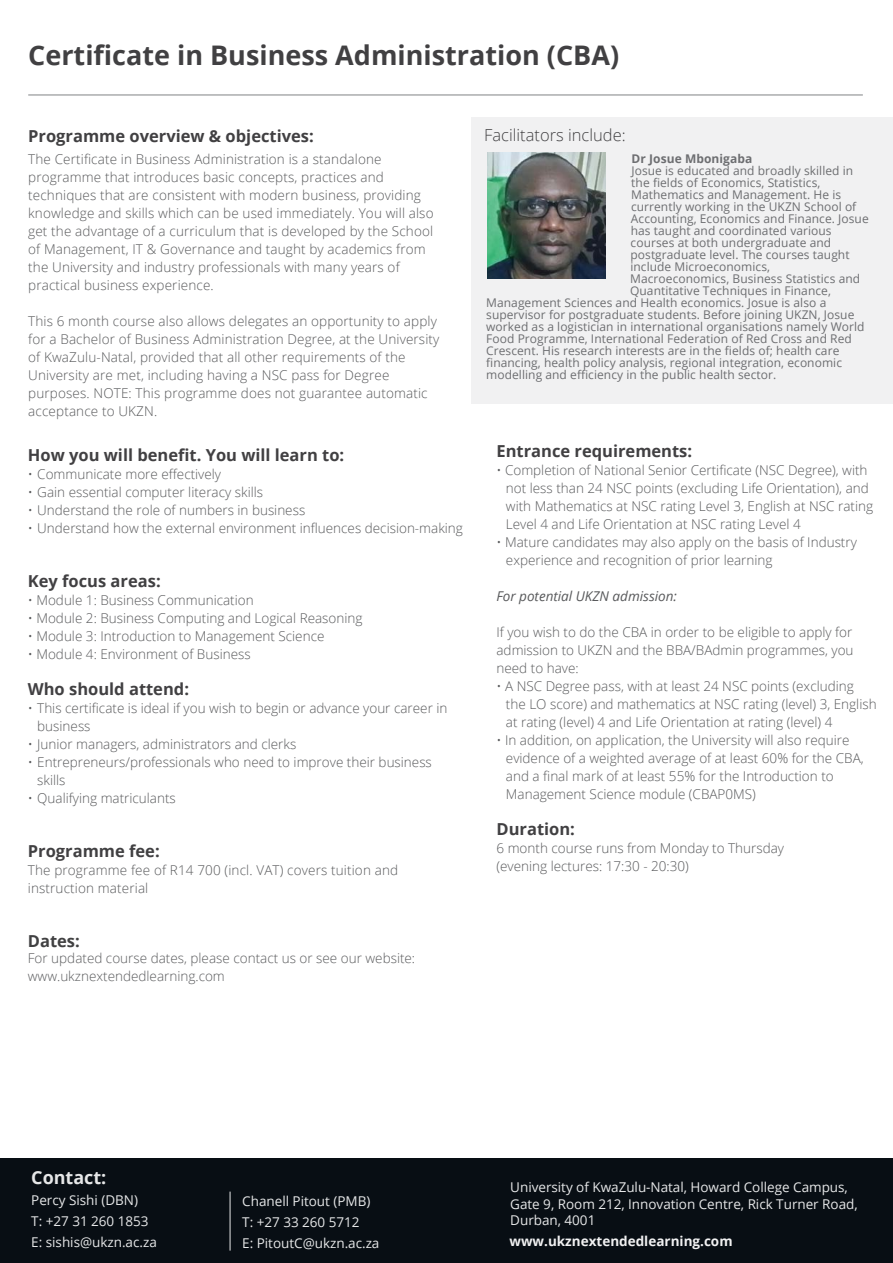
<style>
.page{position:relative;width:893px;height:1263px;background:#fff}
.page>*{position:absolute;margin:0;border:0;box-sizing:border-box;transform-origin:0 0}
.t1{font:700 27px "Open Sans";color:#414042}
.t2{font:700 18px "Open Sans";color:#e6e7e8}
.t3{font:700 16.5px "Open Sans";color:#414042}
.t4{font:300 16.5px "Open Sans";color:#414042}
.t5{font:700 16.5px "Open Sans";color:#414142}
.t6{font:300 13.5px/18px "Open Sans";color:#58595b}
.t7{font:13.5px/21px "Open Sans";color:#e6e7e8}
.t8{font:300 13.5px/18px "Open Sans";color:#595a5c}
.t9{font:700 13.5px "Open Sans";color:#f1f1f2}
.t10{font:italic 13.5px "Open Sans";color:#58595b}
.t11{font:12px "Open Sans";letter-spacing:.005em;color:#6d6e71}
.t12{font:700 12px "Open Sans";letter-spacing:.005em;color:#6d6e71}
</style>
<div class="page">
<div style="left:0;top:1158px;width:893px;height:105px;background:#080e14"></div>
<div style="left:471px;top:117px;width:422px;height:286px;background:#f1f1f2"></div>
<hr style="left:28px;top:95px;width:835px;height:1px;background:#808285">
<img style="left:488px;top:152px;width:118px;height:126px">
<hr style="left:230px;top:1191px;width:1px;height:59px;background:#e7e7e8">
<h1 class="t1" style="left:28px;top:37px;width:592px">Certificate in Business Administration (CBA)</h1>
<p class="t3" style="left:28px;top:124px;width:287px">Programme overview &amp; objectives:</p>
<p class="t6" style="left:28px;top:149px;width:407px">The Certificate in Business Administration is a standalone programme that introduces basic concepts, practices and techniques that are consistent with modern business, providing knowledge and skills which can be used immediately. You will also get the advantage of a curriculum that is developed by the School of Management, IT &amp; Governance and taught by academics from the University and industry professionals with many years of practical business experience.</p>
<p class="t6" style="left:28px;top:311px;width:413px">This 6 month course also allows delegates an opportunity to apply for a Bachelor of Business Administration Degree, at the University of KwaZulu-Natal, provided that all other requirements of the University are met, including having a NSC pass for Degree purposes. NOTE: This programme does not guarantee automatic acceptance to UKZN.</p>
<p class="t3" style="left:28px;top:443px;width:318px">How you will benefit. You will learn to:</p>
<p class="t6" style="left:28px;top:464px;width:195px">• Communicate more effectively</p>
<p class="t6" style="left:28px;top:482px;width:237px">• Gain essential computer literacy skills</p>
<p class="t6" style="left:28px;top:500px;width:279px">• Understand the role of numbers in business</p>
<p class="t6" style="left:28px;top:518px;width:437px">• Understand how the external environment influences decision-making</p>
<p class="t3" style="left:28px;top:569px;width:134px">Key focus areas:</p>
<p class="t6" style="left:28px;top:590px;width:227px">• Module 1: Business Communication</p>
<p class="t6" style="left:28px;top:608px;width:336px">• Module 2: Business Computing and Logical Reasoning</p>
<p class="t6" style="left:28px;top:626px;width:298px">• Module 3: Introduction to Management Science</p>
<p class="t6" style="left:28px;top:644px;width:224px">• Module 4: Environment of Business</p>
<p class="t3" style="left:28px;top:677px;width:163px">Who should attend:</p>
<p class="t6" style="left:37px;top:698px;width:412px;text-indent:-9px">• This certificate is ideal if you wish to begin or advance your career in business</p>
<p class="t6" style="left:28px;top:734px;width:270px">• Junior managers, administrators and clerks</p>
<p class="t6" style="left:37px;top:752px;width:396px;text-indent:-9px">• Entrepreneurs/professionals who need to improve their business skills</p>
<p class="t6" style="left:28px;top:788px;width:150px">• Qualifying matriculants</p>
<p class="t3" style="left:28px;top:839px;width:133px">Programme fee:</p>
<p class="t6" style="left:28px;top:860px;width:372px">The programme fee of R14 700 (incl. VAT) covers tuition and instruction material</p>
<p class="t5" style="left:28px;top:929px;width:53px">Dates:</p>
<p class="t8" style="left:28px;top:949px;width:389px">For updated course dates, please contact us or see our website: www.ukznextendedlearning.com</p>
<p class="t4" style="left:484px;top:124px;width:143px">Facilitators include:</p>
<p class="t12" style="left:632px;top:150px;width:122px">Dr Josue Mbonigaba</p>
<p class="t11" style="left:631px;top:162px;width:223px">Josue is educated and broadly skilled in</p>
<p class="t11" style="left:631px;top:174px;width:191px">the fields of Economics, Statistics,</p>
<p class="t11" style="left:631px;top:186px;width:212px">Mathematics and Management. He is</p>
<p class="t11" style="left:631px;top:198px;width:227px">currently working in the UKZN School of</p>
<p class="t11" style="left:631px;top:210px;width:239px">Accounting, Economics and Finance. Josue</p>
<p class="t11" style="left:631px;top:222px;width:202px">has taught and coordinated various</p>
<p class="t11" style="left:631px;top:234px;width:202px">courses at both undergraduate and</p>
<p class="t11" style="left:630px;top:246px;width:221px">postgraduate level. The courses taught</p>
<p class="t11" style="left:630px;top:258px;width:141px">include Microeconomics,</p>
<p class="t11" style="left:630px;top:270px;width:231px">Macroeconomics, Business Statistics and</p>
<p class="t11" style="left:630px;top:282px;width:202px">Quantitative Techniques in Finance,</p>
<p class="t11" style="left:486px;top:294px;width:342px">Management Sciences and Health economics. Josue is also a</p>
<p class="t11" style="left:486px;top:306px;width:370px">supervisor for postgraduate students. Before joining UKZN, Josue</p>
<p class="t11" style="left:486px;top:318px;width:380px">worked as a logistician in international organisations namely World</p>
<p class="t11" style="left:486px;top:330px;width:367px">Food Programme, International Federation of Red Cross and Red</p>
<p class="t11" style="left:486px;top:342px;width:355px">Crescent. His research interests are in the fields of; health care</p>
<p class="t11" style="left:486px;top:354px;width:357px">financing, health policy analysis, regional integration, economic</p>
<p class="t11" style="left:486px;top:366px;width:292px">modelling and efficiency in the public health sector.</p>
<p class="t3" style="left:496px;top:439px;width:197px">Entrance requirements:</p>
<p class="t6" style="left:506px;top:461px;width:369px;text-indent:-9px">• Completion of National Senior Certificate (NSC Degree), with not less than 24 NSC points (excluding Life Orientation), and with Mathematics at NSC rating Level 3, English at NSC rating Level 4 and Life Orientation at NSC rating Level 4</p>
<p class="t6" style="left:506px;top:533px;width:352px;text-indent:-9px">• Mature candidates may also apply on the basis of Industry experience and recognition of prior learning</p>
<p class="t10" style="left:496px;top:587px;width:182px">For potential UKZN admission:</p>
<p class="t6" style="left:496px;top:623px;width:359px;text-align:justify">If you wish to do the CBA in order to be eligible to apply for admission to UKZN and the BBA/BAdmin programmes, you need to have:</p>
<p class="t6" style="left:506px;top:677px;width:372px;text-indent:-9px">• A NSC Degree pass, with at least 24 NSC points (excluding the LO score) and mathematics at NSC rating (level) 3, English at rating (level) 4 and Life Orientation at rating (level) 4</p>
<p class="t6" style="left:506px;top:731px;width:359px;text-indent:-9px">• In addition, on application, the University will also require evidence of a weighted average of at least 60% for the CBA, and a final mark of at least 55% for the Introduction to Management Science module (CBAP0MS)</p>
<p class="t3" style="left:496px;top:817px;width:80px">Duration:</p>
<p class="t6" style="left:496px;top:839px;width:289px">6 month course runs from Monday to Thursday (evening lectures: 17:30 - 20:30)</p>
<h2 class="t2" style="left:31px;top:1164px;width:77px">Contact:</h2>
<p class="t7" style="left:31px;top:1189px;width:127px">Percy Sishi (DBN)<br>T: +27 31 260 1853<br>E: sishis@ukzn.ac.za</p>
<p class="t7" style="left:242px;top:1190px;width:139px">Chanell Pitout (PMB)<br>T: +27 33 260 5712<br>E: PitoutC@ukzn.ac.za</p>
<p class="t7" style="left:510px;top:1179px;width:349px;line-height:16.5px">University of KwaZulu-Natal, Howard College Campus,<br>Gate 9, Room 212, Innovation Centre, Rick Turner Road,<br>Durban, 4001</p>
<p class="t9" style="left:509px;top:1232px;width:225px">www.ukznextendedlearning.com</p>
</div>
